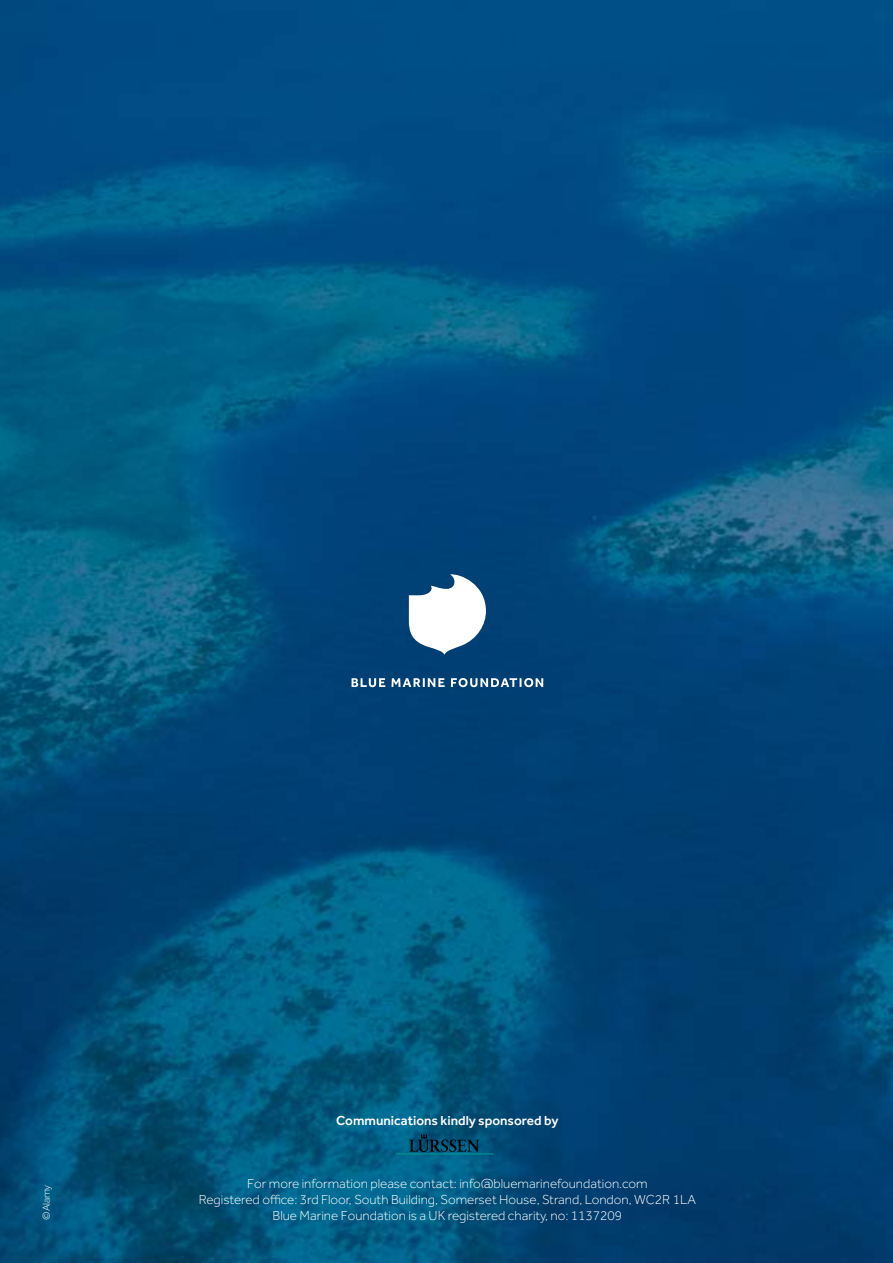
<style>
.page{position:relative;width:893px;height:1263px;background:#fff}
.page>*{position:absolute;margin:0;border:0;box-sizing:border-box;transform-origin:0 0}
.t1{font:300 13.5px/16.2px "Effra";color:#fff;text-align:center}
.t2{font:500 13.5px "Effra";color:#fff}
.t3{font:300 10.5px "Effra";letter-spacing:-.035em;color:#fff}
</style>
<div class="page">
<img style="left:0;top:0;width:893px;height:1263px">
<svg style="left:409px;top:574px;width:77px;height:81px"></svg>
<svg style="left:352px;top:678px;width:191px;height:9px"></svg>
<svg style="left:409px;top:1134px;width:70px;height:18px"></svg>
<hr style="left:395px;top:1153px;width:98px;height:1px;background:#009c8f">
<p class="t3" style="left:40px;top:1220px;width:37px;rotate:-90deg">© Alamy</p>
<p class="t2" style="left:336px;top:1112px;width:224px">Communications kindly sponsored by</p>
<p class="t1" style="left:199px;top:1175px;width:499px">For more information please contact: info@bluemarinefoundation.com<br>Registered office: 3rd Floor, South Building, Somerset House, Strand, London, WC2R 1LA<br>Blue Marine Foundation is a UK registered charity, no: 1137209</p>
</div>
